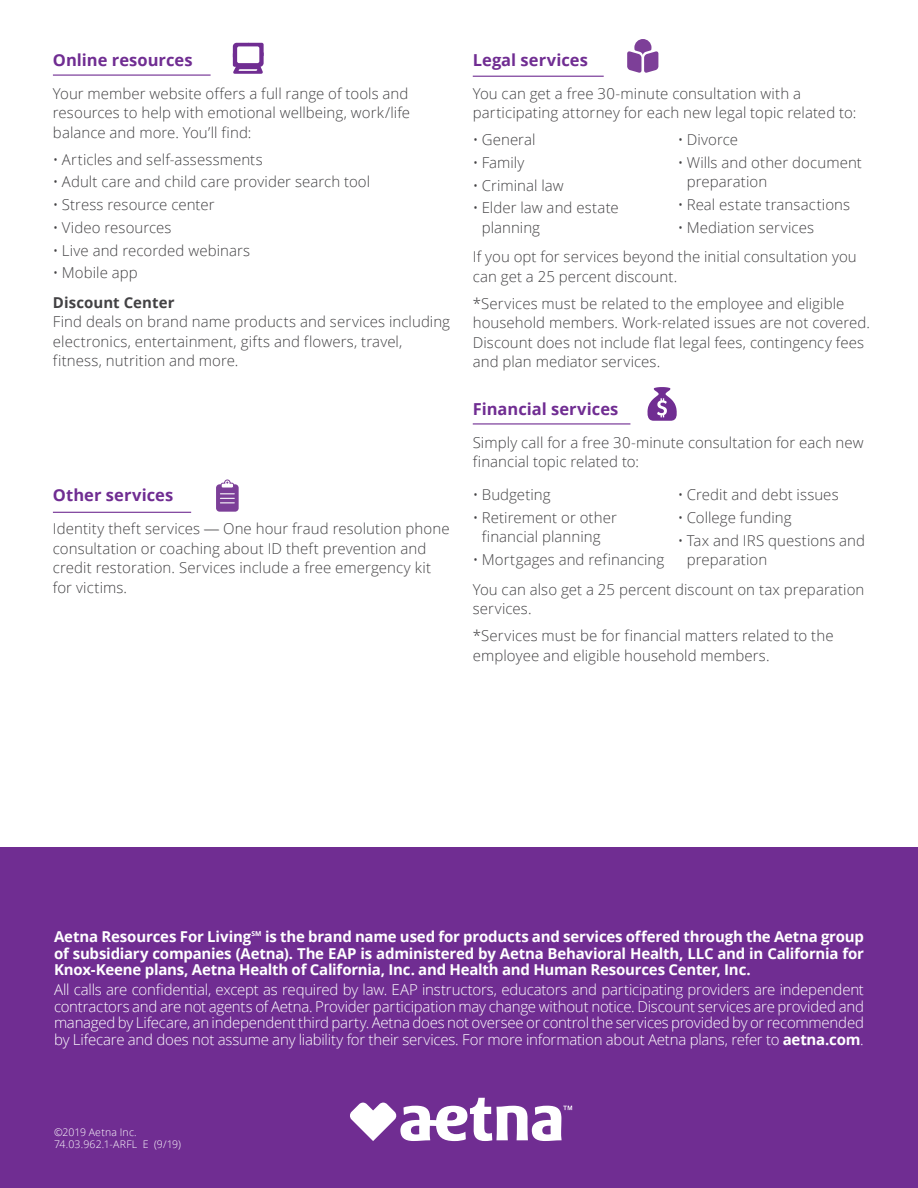
<style>
.page{position:relative;width:918px;height:1188px;background:#fff}
.page>*{position:absolute;margin:0;border:0;box-sizing:border-box;transform-origin:0 0}
.Body_headline{font:700 16.5px "Open Sans";color:#702d92}
.Body{font:300 15px/19.5px "Open Sans";letter-spacing:.005em;color:#434244}
.C3-Disclaimer_8_9{font:300 15px/16.5px "Open Sans";letter-spacing:-.015em;color:#fff;text-align:justify}
.Disclaimer{font:700 15px/16.5px "Open Sans";letter-spacing:-.015em;color:#fff;text-align:justify}
.Body_subhead{font:700 15px "Open Sans";letter-spacing:.005em;color:#434244}
._12a-_Aetna_is_the_b{font:300 10.5px "Open Sans";letter-spacing:.02em;color:#fff}
.Disclaimer-2{font:700 6.75px "Open Sans";color:#fff}
.s1{font-family:"Foco"}
.s2{font-weight:700}
</style>
<div class="page">
<div style="left:0;top:848px;width:918px;height:340px;background:#702d92"></div>
<hr style="left:53px;top:75px;width:158px;height:1px;background:#702d92">
<hr style="left:53px;top:512px;width:138px;height:1px;background:#702d92">
<hr style="left:473px;top:76px;width:131px;height:1px;background:#702d92">
<hr style="left:473px;top:423px;width:157px;height:1px;background:#702d92">
<svg style="left:233px;top:43px;width:31px;height:31px"></svg>
<svg style="left:234px;top:46px;width:28px;height:19px"></svg>
<svg style="left:239px;top:43px;width:15px;height:23px"></svg>
<div style="left:237px;top:46px;width:22px;height:17px;background:#fff;border-radius:2px"></div>
<div style="left:216px;top:484px;width:23px;height:28px;background:#7c3f98;border-radius:4px"></div>
<svg style="left:220px;top:479px;width:14px;height:24px"></svg>
<div style="left:634px;top:39px;width:18px;height:17px;background:#7d3f98;border-radius:50%"></div>
<svg style="left:627px;top:49px;width:31px;height:24px"></svg>
<svg style="left:647px;top:387px;width:30px;height:34px"></svg>
<svg style="left:350px;top:1098px;width:222px;height:43px"></svg>
<h2 class="Body_headline" style="left:53px;top:48px;width:141px">Online resources</h2>
<p class="Body" style="left:53px;top:83px;width:359px;text-align:justify">Your member website offers a full range of tools and resources to help with emotional wellbeing, work/life balance and more. You’ll find:</p>
<p class="Body" style="left:53px;top:149px;width:211px">• Articles and self-assessments</p>
<p class="Body" style="left:53px;top:172px;width:319px">• Adult care and child care provider search tool</p>
<p class="Body" style="left:53px;top:194px;width:163px">• Stress resource center</p>
<p class="Body" style="left:53px;top:217px;width:120px">• Video resources</p>
<p class="Body" style="left:53px;top:240px;width:199px">• Live and recorded webinars</p>
<p class="Body" style="left:53px;top:263px;width:86px">• Mobile app</p>
<h3 class="Body_subhead" style="left:53px;top:292px;width:123px">Discount Center</h3>
<p class="Body" style="left:53px;top:312px;width:399px">Find deals on brand name products and services including electronics, entertainment, gifts and flowers, travel, fitness, nutrition and more.</p>
<h2 class="Body_headline" style="left:53px;top:484px;width:122px">Other services</h2>
<p class="Body" style="left:53px;top:519px;width:398px">Identity theft services <span class="s1">—</span> One hour fraud resolution phone consultation or coaching about ID theft prevention and credit restoration. Services include a free emergency kit for victims.</p>
<h2 class="Body_headline" style="left:473px;top:48px;width:117px">Legal services</h2>
<p class="Body" style="left:473px;top:83px;width:385px">You can get a free 30-minute consultation with a participating attorney for each new legal topic related to:</p>
<p class="Body" style="left:473px;top:130px;width:64px">• General</p>
<p class="Body" style="left:473px;top:152px;width:53px">• Family</p>
<p class="Body" style="left:473px;top:175px;width:92px">• Criminal law</p>
<p class="Body" style="left:482px;top:198px;width:139px;text-indent:-9px">• Elder law and estate planning</p>
<p class="Body" style="left:678px;top:130px;width:62px">• Divorce</p>
<p class="Body" style="left:687px;top:152px;width:177px;text-indent:-9px">• Wills and other document preparation</p>
<p class="Body" style="left:678px;top:194px;width:174px">• Real estate transactions</p>
<p class="Body" style="left:678px;top:217px;width:138px">• Mediation services</p>
<p class="Body" style="left:473px;top:247px;width:385px">If you opt for services beyond the initial consultation you can get a 25 percent discount.</p>
<p class="Body" style="left:473px;top:293px;width:399px">*Services must be related to the employee and eligible household members. Work-related issues are not covered.<br>Discount does not include flat legal fees, contingency fees and plan mediator services.</p>
<h2 class="Body_headline" style="left:473px;top:397px;width:147px">Financial services</h2>
<p class="Body" style="left:473px;top:432px;width:392px">Simply call for a free 30-minute consultation for each new</p>
<p class="Body" style="left:473px;top:451px;width:168px">financial topic related to:</p>
<p class="Body" style="left:473px;top:484px;width:79px">• Budgeting</p>
<p class="Body" style="left:473px;top:507px;width:146px;text-align:center">• Retirement or other financial planning</p>
<p class="Body" style="left:473px;top:549px;width:193px">• Mortgages and refinancing</p>
<p class="Body" style="left:678px;top:484px;width:162px">• Credit and debt issues</p>
<p class="Body" style="left:678px;top:507px;width:115px">• College funding</p>
<p class="Body" style="left:687px;top:530px;width:180px;text-indent:-9px">• Tax and IRS questions and preparation</p>
<p class="Body" style="left:473px;top:579px;width:393px">You can also get a 25 percent discount on tax preparation services.</p>
<p class="Body" style="left:473px;top:626px;width:362px">*Services must be for financial matters related to the employee and eligible household members.</p>
<p class="Disclaimer" style="left:54px;top:928px;width:812px;text-indent:211px">is the brand name used for products and services offered through the Aetna group of subsidiary companies (Aetna). The EAP is administered by Aetna Behavioral Health, LLC and in California for Knox-Keene plans, Aetna Health of California, Inc. and Health and Human Resources Center, Inc.</p>
<p class="C3-Disclaimer_8_9" style="left:54px;top:981px;width:812px">All calls are confidential, except as required by law. EAP instructors, educators and participating providers are independent contractors and are not agents of Aetna. Provider participation may change without notice. Discount services are provided and managed by Lifecare, an independent third party. Aetna does not oversee or control the services provided by or recommended by Lifecare and does not assume any liability for their services. For more information about Aetna plans, refer to <span class="s2">aetna.com</span>.</p>
<p class="Disclaimer" style="left:54px;top:928px;width:199px">Aetna Resources For Living</p>
<p class="Disclaimer-2" style="left:251px;top:929px;width:12px">SM</p>
<p class="_12a-_Aetna_is_the_b" style="left:54px;top:1125px;width:84px">©2019 Aetna Inc.</p>
<p class="_12a-_Aetna_is_the_b" style="left:54px;top:1137px;width:129px">74.03.962.1-ARFL E (9/19)</p>
</div>
